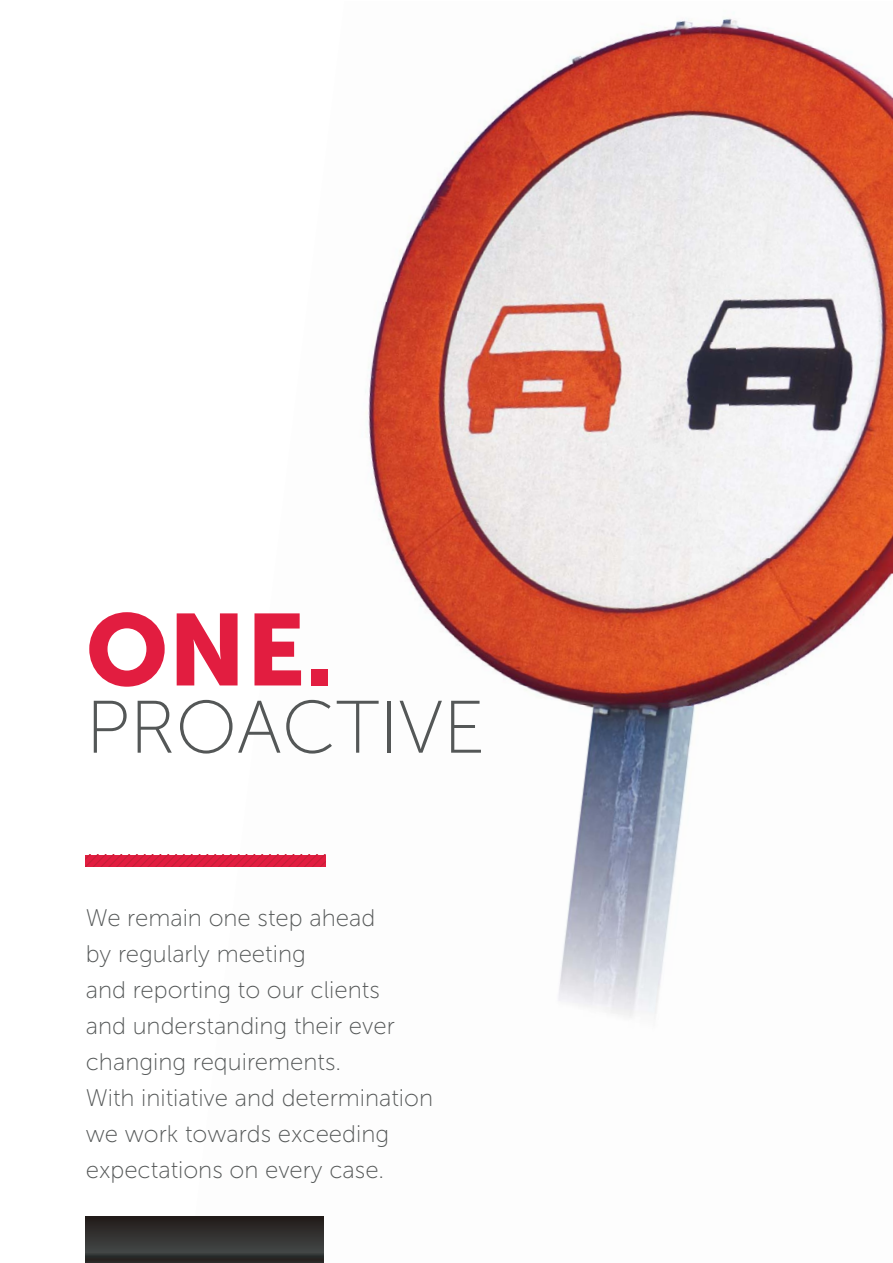
<style>
.page{position:relative;width:893px;height:1263px;background:#fff}
.page>*{position:absolute;margin:0;border:0;box-sizing:border-box;transform-origin:0 0}
.t1{font:100.8px "Museo Sans 900";color:#e21d40}
.t2{font:74.25px "Museo Sans 100";color:#545757}
.t3{font:24px/36px "Museo Sans 100";color:#545757}
</style>
<div class="page">
<img style="left:388px;top:20px;width:322px;height:272px">
<img style="left:710px;top:18px;width:182px;height:533px">
<img style="left:366px;top:292px;width:370px;height:361px">
<img style="left:640px;top:551px;width:252px;height:178px">
<img style="left:219px;top:653px;width:473px;height:361px">
<svg style="left:85px;top:855px;width:240px;height:11px;background:#db1d3e"></svg>
<svg style="left:85px;top:1216px;width:238px;height:47px;background:#302f2e"></svg>
<h1 class="t1" style="left:86px;top:593px;width:249px">ONE.</h1>
<h2 class="t2" style="left:86px;top:688px;width:401px">PROACTIVE</h2>
<p class="t3" style="left:86px;top:900px;width:349px">We remain one step ahead<br>by regularly meeting<br>and reporting to our clients<br>and understanding their ever changing requirements.<br>With initiative and determination we work towards exceeding expectations on every case.</p>
</div>
